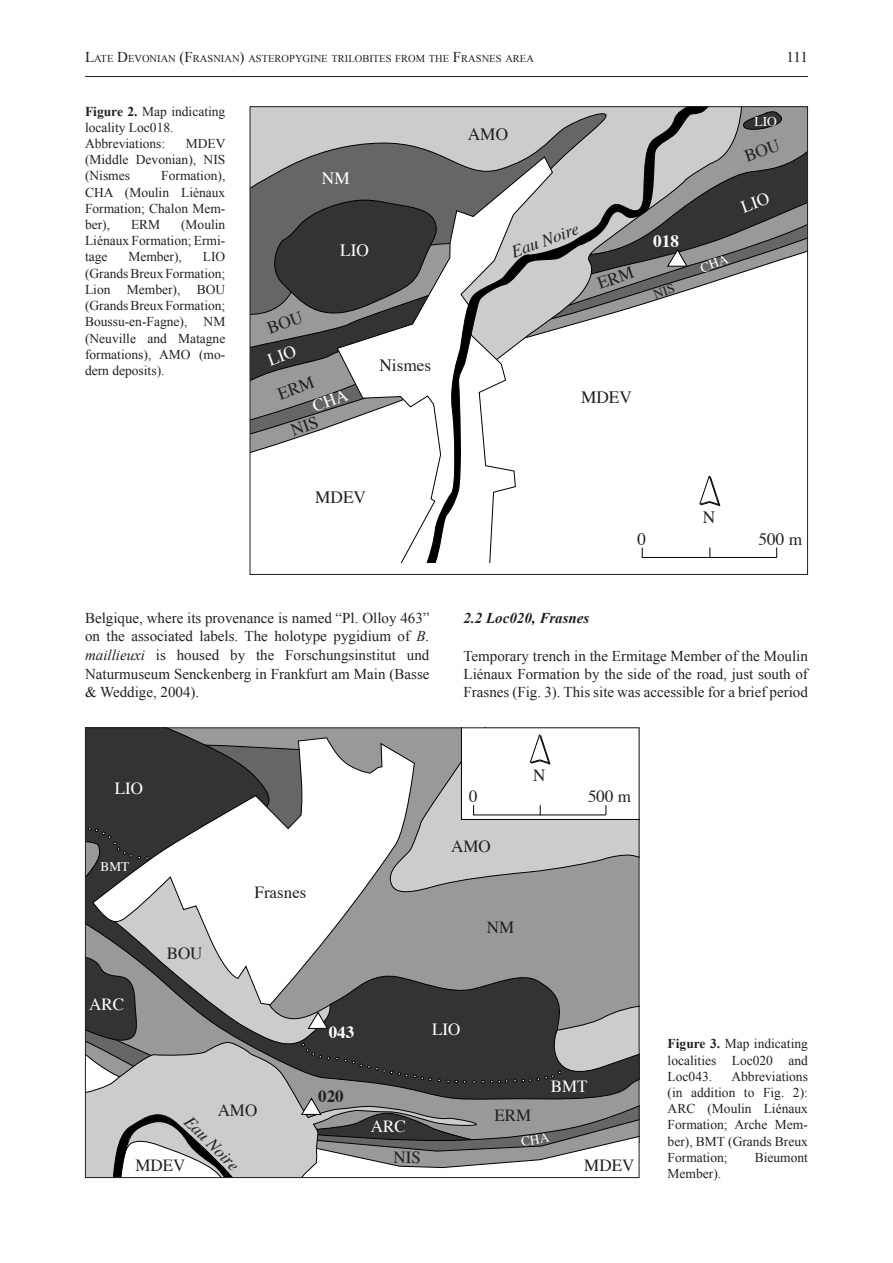
<style>
.page{position:relative;width:893px;height:1263px;background:#fff}
.page>*{position:absolute;margin:0;border:0;box-sizing:border-box;transform-origin:0 0}
.t1{font:17.25px "Times";color:#231f20}
.t2{font:italic 17.25px "Times";color:#231f20}
.t3{font:17.25px "Times";color:#fff}
.t4{font:700 17.25px "Times";color:#fff}
.t5{font:16.95px "Times";color:#231f20}
.t6{font:16.95px "Times";color:#fff}
.t7{font:italic 16.95px "Times";color:#231f20}
.t8{font:700 16.95px "Times";color:#fff}
.t9{font:700 16.95px "Times";color:#231f20}
.t10{font:15px/18.6px "Times New Roman";color:#231f20;text-align:justify}
.t11{font:italic 700 15px "Times New Roman";color:#231f20}
.t12{font:15px "Times";color:#231f20}
.t13{font:13.5px/16.2px "Times New Roman";color:#231f20;text-align:justify}
.t14{font:13.5px "Times";color:#fff}
.t15{font:13.2px "Times";color:#fff}
.t16{font:10.5px "Times New Roman";color:#231f20}
.s1{font-size:15px}
.s2{font-weight:700}
.s3{font-style:italic}
</style>
<div class="page">
<hr style="left:85px;top:76px;width:723px;height:1px;background:#231f20">
<svg style="left:252px;top:108px;width:493px;height:88px;background:#aaa"></svg>
<svg style="left:336px;top:155px;width:78px;height:408px"></svg>
<svg style="left:414px;top:108px;width:301px;height:455px"></svg>
<svg style="left:699px;top:475px;width:22px;height:32px"></svg>
<div style="left:642px;top:547px;width:68px;height:11px;border:1px solid #000"></div>
<hr style="left:710px;top:557px;width:67px;height:1px;background:#000">
<svg style="left:87px;top:729px;width:550px;height:368px;background:#5d5d5d"></svg>
<svg style="left:92px;top:738px;width:297px;height:268px"></svg>
<svg style="left:389px;top:894px;width:248px;height:144px;background:#7e7e7e"></svg>
<svg style="left:245px;top:1041px;width:246px;height:135px;background:#747474"></svg>
<svg style="left:87px;top:955px;width:158px;height:221px;background:#a3a3a3"></svg>
<svg style="left:389px;top:729px;width:248px;height:165px"></svg>
<hr style="left:540px;top:814px;width:66px;height:1px;background:#000">
<svg style="left:307px;top:1011px;width:22px;height:19px"></svg>
<svg style="left:87px;top:827px;width:45px;height:63px;background:#484848"></svg>
<svg style="left:138px;top:856px;width:10px;height:3px"></svg>
<svg style="left:302px;top:1043px;width:28px;height:16px"></svg>
<svg style="left:336px;top:1057px;width:34px;height:11px"></svg>
<svg style="left:376px;top:1067px;width:55px;height:14px"></svg>
<svg style="left:447px;top:1080px;width:19px;height:3px"></svg>
<svg style="left:490px;top:1080px;width:18px;height:3px"></svg>
<svg style="left:522px;top:1004px;width:115px;height:78px;background:#7c7c7c"></svg>
<svg style="left:250px;top:196px;width:193px;height:247px"></svg>
<svg style="left:541px;top:111px;width:266px;height:214px;background:#9c9c9c"></svg>
<svg style="left:292px;top:1097px;width:347px;height:80px"></svg>
<p class="t16" style="left:85px;top:53px;width:450px"><span class="s1">L</span>ATE <span class="s1">D</span>EVONIAN <span class="s1">(F</span>RASNIAN<span class="s1">)</span> ASTEROPYGINE TRILOBITES FROM THE <span class="s1">F</span>RASNES AREA</p>
<p class="t12" style="left:786px;top:43px;width:23px">111</p>
<p class="t13" style="left:85px;top:103px;width:142px;text-align:left"><span class="s2">Figure 2.</span> Map indicating locality Loc018.<br>Abbreviations:</p>
<p class="t13" style="left:85px;top:135px;width:142px;text-indent:101px">MDEV (Middle Devonian), NIS (Nismes</p>
<p class="t13" style="left:85px;top:168px;width:142px;text-indent:76px">Formation), CHA (Moulin Liénaux Formation; Chalon Mem&shy;ber),</p>
<p class="t13" style="left:85px;top:216px;width:142px;text-indent:96px">(Moulin Liénaux Formation; Ermi&shy;tage</p>
<p class="t13" style="left:131px;top:216px;width:31px">ERM</p>
<p class="t13" style="left:128px;top:249px;width:55px">Member),</p>
<p class="t13" style="left:85px;top:249px;width:142px;text-indent:118px">LIO (Grands Breux Formation; Lion Member), BOU (Grands Breux Formation; Boussu-en-Fagne), NM (Neuville and Matagne formations), AMO (mo&shy;dern deposits).</p>
<p class="t3" style="left:322px;top:162px;width:29px">NM</p>
<p class="t3" style="left:340px;top:234px;width:30px">LIO</p>
<p class="t1" style="left:468px;top:118px;width:42px">AMO</p>
<p class="t2" style="left:506px;top:238px;width:72px;rotate:-20deg">Eau Noire</p>
<p class="t4" style="left:653px;top:224px;width:27px">018</p>
<p class="t14" style="left:755px;top:108px;width:24px">LIO</p>
<p class="t1" style="left:379px;top:349px;width:53px">Nismes</p>
<p class="t1" style="left:315px;top:481px;width:52px">MDEV</p>
<p class="t1" style="left:581px;top:381px;width:52px">MDEV</p>
<p class="t1" style="left:703px;top:501px;width:14px">N</p>
<p class="t1" style="left:638px;top:523px;width:10px">0</p>
<p class="t1" style="left:758px;top:523px;width:45px">500 m</p>
<p class="t10" style="left:85px;top:608px;width:346px">Belgique, where its provenance is named “Pl. Olloy 463” on the associated labels. The holotype pygidium of <span class="s3">B. maillieuxi</span> is housed by the Forschungsinstitut und Naturmuseum Senckenberg in Frankfurt am Main (Basse &amp; Weddige, 2004).</p>
<p class="t11" style="left:463px;top:609px;width:127px">2.2 Loc020, Frasnes</p>
<p class="t10" style="left:463px;top:647px;width:346px;line-height:18px">Temporary trench in the Ermitage Member of the Moulin Liénaux Formation by the side of the road, just south of Frasnes (Fig. 3). This site was accessible for a brief period</p>
<p class="t6" style="left:115px;top:772px;width:30px">LIO</p>
<p class="t15" style="left:101px;top:854px;width:30px">BMT</p>
<p class="t6" style="left:89px;top:989px;width:36px">ARC</p>
<p class="t5" style="left:167px;top:938px;width:37px">BOU</p>
<p class="t5" style="left:255px;top:876px;width:53px">Frasnes</p>
<p class="t8" style="left:329px;top:1016px;width:27px">043</p>
<p class="t5" style="left:218px;top:1094px;width:41px">AMO</p>
<p class="t7" style="left:198px;top:1108px;width:71px;rotate:45deg">Eau Noire</p>
<p class="t5" style="left:135px;top:1149px;width:52px">MDEV</p>
<p class="t9" style="left:318px;top:1080px;width:27px">020</p>
<p class="t5" style="left:533px;top:759px;width:14px">N</p>
<p class="t5" style="left:469px;top:781px;width:10px">0</p>
<p class="t5" style="left:588px;top:781px;width:44px">500 m</p>
<p class="t5" style="left:451px;top:830px;width:41px">AMO</p>
<p class="t5" style="left:487px;top:911px;width:29px">NM</p>
<p class="t6" style="left:432px;top:1013px;width:30px">LIO</p>
<p class="t6" style="left:371px;top:1111px;width:36px">ARC</p>
<p class="t5" style="left:393px;top:1141px;width:29px">NIS</p>
<p class="t5" style="left:494px;top:1100px;width:38px">ERM</p>
<p class="t6" style="left:551px;top:1070px;width:38px">BMT</p>
<p class="t5" style="left:584px;top:1149px;width:52px">MDEV</p>
<p class="t13" style="left:668px;top:1035px;width:142px"><span class="s2">Figure 3.</span> Map indicating localities Loc020 and Loc043.</p>
<p class="t13" style="left:668px;top:1068px;width:142px;text-indent:64px">Abbreviations (in addition to Fig. 2):<br>ARC (Moulin Liénaux Formation; Arche Mem&shy;ber), BMT (Grands Breux Formation;</p>
<p class="t13" style="left:755px;top:1149px;width:55px">Bieumont</p>
<p class="t13" style="left:668px;top:1165px;width:55px">Member).</p>
</div>
